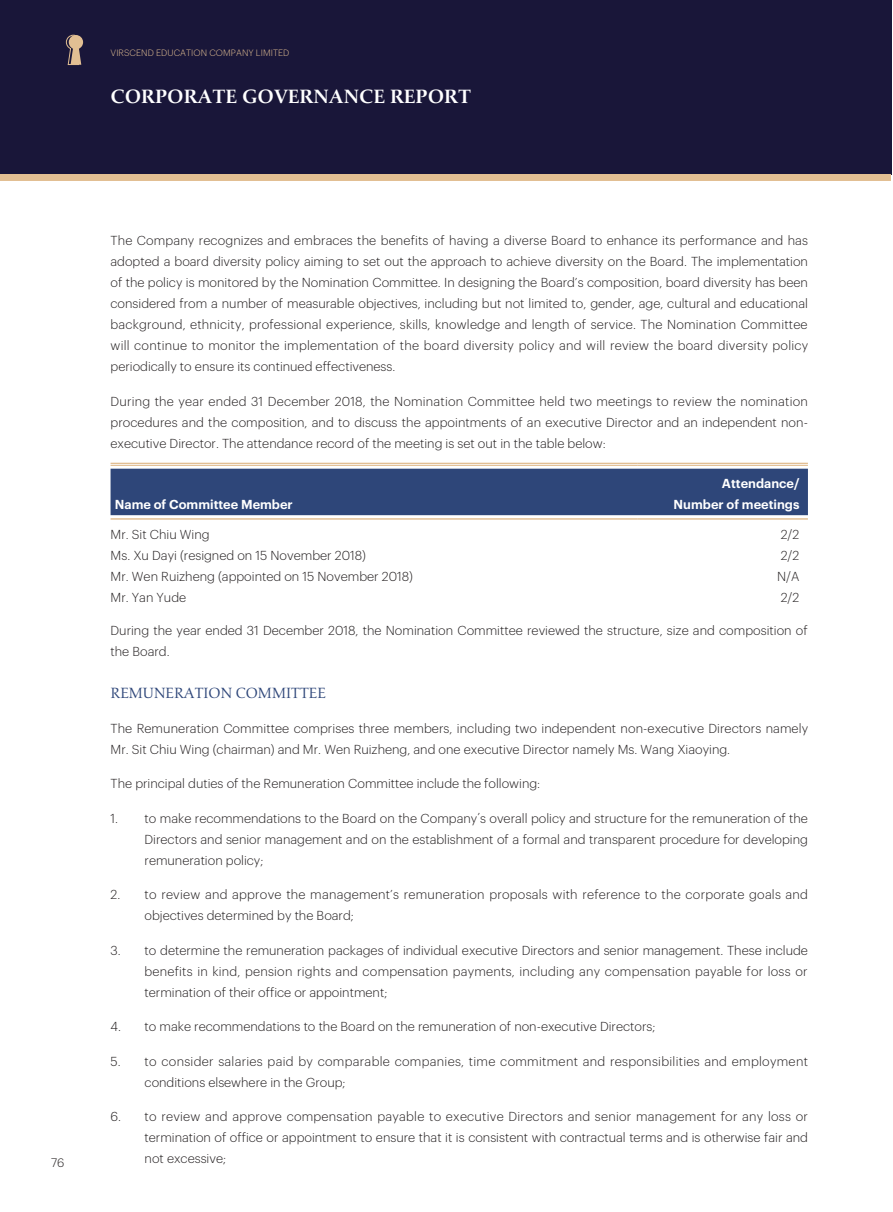
<style>
.page{position:relative;width:893px;height:1212px;background:#fff}
.page>*{position:absolute;margin:0;border:0;box-sizing:border-box;transform-origin:0 0}
.t1{font:700 19.5px "Aldus Nova Pro";color:#fff}
._4__副標題{font:15px "Aldus Nova Pro";color:#2e4679}
._1__內文{font:300 12.75px/21px "Graphik";color:#231f20;text-align:justify}
._1__內文-2{font:300 12.75px/21px "Graphik";letter-spacing:.02em;color:#231f20}
._1__內文-3{font:300 12.75px/21px "Graphik";letter-spacing:.025em;color:#231f20}
._1__內文-4{font:600 12.75px "Graphik";color:#fff}
.t2{font:300 12px "Graphik";color:#231f20}
.t3{font:300 9px "Graphik";letter-spacing:.005em;color:#e2bf93}
</style>
<div class="page">
<div style="left:0;top:0;width:892px;height:174px;background:#191639"></div>
<svg style="left:66px;top:35px;width:17px;height:30px"></svg>
<div style="left:0;top:174px;width:891px;height:7px;background:#e2bf93"></div>
<div style="left:111px;top:469px;width:697px;height:46px;background:#2e4679"></div>
<hr style="left:111px;top:463px;width:527px;height:1px;background:#e2bf93">
<hr style="left:111px;top:465px;width:527px;height:1px;background:#e2bf93">
<hr style="left:638px;top:463px;width:170px;height:1px;background:#e2bf93">
<hr style="left:638px;top:465px;width:170px;height:1px;background:#e2bf93">
<hr style="left:111px;top:518px;width:527px;height:2px;background:#e2bf93">
<hr style="left:638px;top:518px;width:170px;height:2px;background:#e2bf93">
<p class="t3" style="left:111px;top:46px;width:180px">VIRSCEND EDUCATION COMPANY LIMITED</p>
<h1 class="t1" style="left:111px;top:85px;width:362px">CORPORATE GOVERNANCE REPORT</h1>
<p class="t2" style="left:51px;top:1154px;width:15px">76</p>
<p class="_1__內文" style="left:111px;top:229px;width:699px">The Company recognizes and embraces the benefits of having a diverse Board to enhance its performance and has adopted a board diversity policy aiming to set out the approach to achieve diversity on the Board. The implementation of the policy is monitored by the Nomination Committee. In designing the Board’s composition, board diversity has been considered from a number of measurable objectives, including but not limited to, gender, age, cultural and educational background, ethnicity, professional experience, skills, knowledge and length of service. The Nomination Committee will continue to monitor the implementation of the board diversity policy and will review the board diversity policy periodically to ensure its continued effectiveness.</p>
<p class="_1__內文" style="left:111px;top:389px;width:699px">During the year ended 31 December 2018, the Nomination Committee held two meetings to review the nomination procedures and the composition, and to discuss the appointments of an executive Director and an independent non&shy;executive Director. The attendance record of the meeting is set out in the table below:</p>
<p class="_1__內文-4" style="left:115px;top:495px;width:179px">Name of Committee Member</p>
<p class="_1__內文-4" style="left:722px;top:474px;width:79px">Attendance/</p>
<p class="_1__內文-4" style="left:674px;top:495px;width:127px">Number of meetings</p>
<p class="_1__內文" style="left:111px;top:523px;width:101px">Mr. Sit Chiu Wing</p>
<p class="_1__內文" style="left:781px;top:523px;width:20px">2/2</p>
<p class="_1__內文" style="left:111px;top:544px;width:257px">Ms. Xu Dayi (resigned on 15 November 2018)</p>
<p class="_1__內文" style="left:781px;top:544px;width:20px">2/2</p>
<p class="_1__內文" style="left:111px;top:565px;width:304px">Mr. Wen Ruizheng (appointed on 15 November 2018)</p>
<p class="_1__內文" style="left:777px;top:565px;width:24px">N/A</p>
<p class="_1__內文" style="left:111px;top:586px;width:77px">Mr. Yan Yude</p>
<p class="_1__內文" style="left:781px;top:586px;width:20px">2/2</p>
<p class="_1__內文" style="left:111px;top:619px;width:699px">During the year ended 31 December 2018, the Nomination Committee reviewed the structure, size and composition of the Board.</p>
<p class="_4__副標題" style="left:111px;top:684px;width:217px">REMUNERATION COMMITTEE</p>
<p class="_1__內文" style="left:111px;top:716px;width:699px">The Remuneration Committee comprises three members, including two independent non-executive Directors namely<br>Mr. Sit Chiu Wing (chairman) and Mr. Wen Ruizheng, and one executive Director namely Ms. Wang Xiaoying.</p>
<p class="_1__內文" style="left:111px;top:772px;width:431px">The principal duties of the Remuneration Committee include the following:</p>
<p class="_1__內文" style="left:145px;top:806px;width:665px;text-indent:-34px">1. to make recommendations to the Board on the Company’s overall policy and structure for the remuneration of the Directors and senior management and on the establishment of a formal and transparent procedure for developing remuneration policy;</p>
<p class="_1__內文-2" style="left:145px;top:883px;width:665px;text-indent:-34px">2. to review and approve the management’s remuneration proposals with reference to the corporate goals and objectives determined by the Board;</p>
<p class="_1__內文" style="left:145px;top:938px;width:665px;text-indent:-34px">3. to determine the remuneration packages of individual executive Directors and senior management. These include benefits in kind, pension rights and compensation payments, including any compensation payable for loss or termination of their office or appointment;</p>
<p class="_1__內文" style="left:111px;top:1015px;width:546px">4. to make recommendations to the Board on the remuneration of non-executive Directors;</p>
<p class="_1__內文-3" style="left:145px;top:1049px;width:665px;text-indent:-34px">5. to consider salaries paid by comparable companies, time commitment and responsibilities and employment conditions elsewhere in the Group;</p>
<p class="_1__內文" style="left:145px;top:1105px;width:665px;text-indent:-34px">6. to review and approve compensation payable to executive Directors and senior management for any loss or termination of office or appointment to ensure that it is consistent with contractual terms and is otherwise fair and not excessive;</p>
</div>
